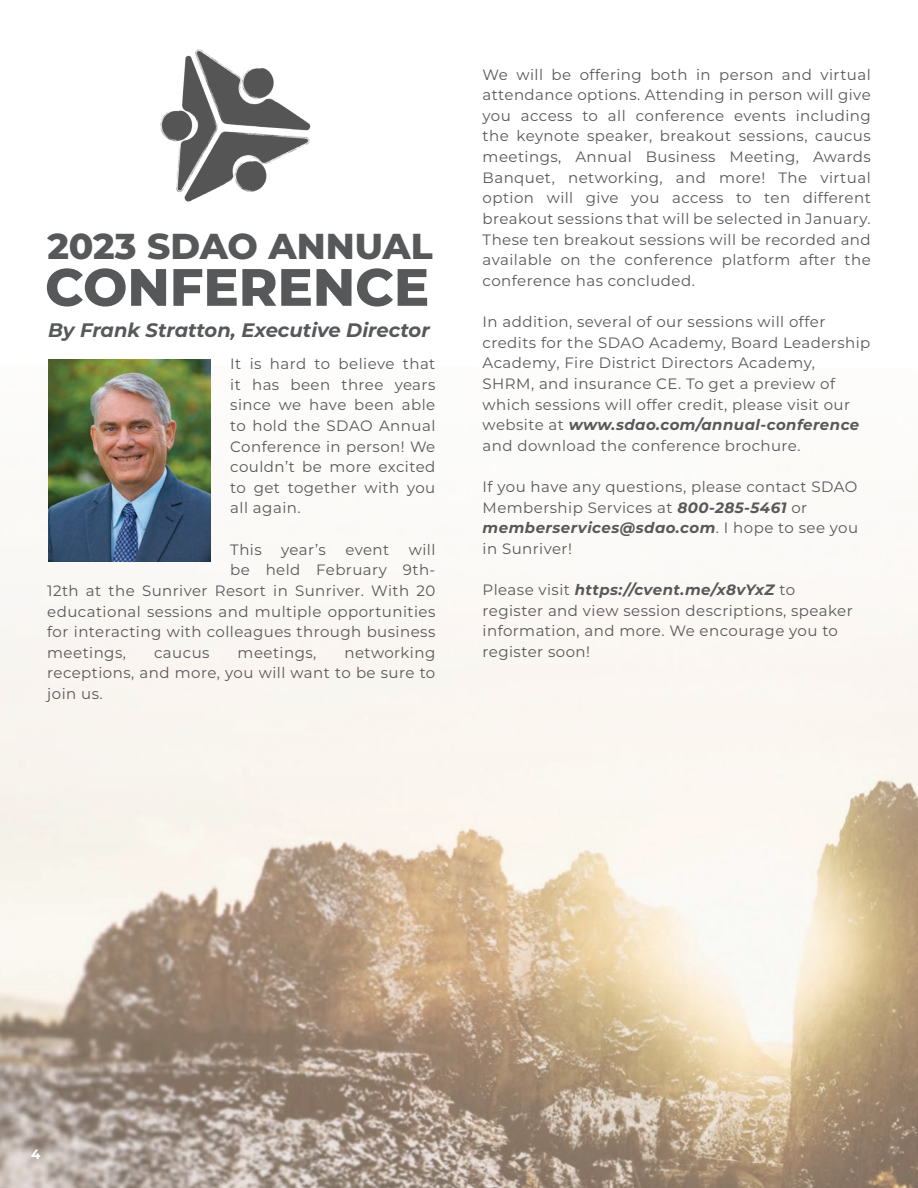
<style>
.page{position:relative;width:918px;height:1188px;background:#fff}
.page>*{position:absolute;margin:0;border:0;box-sizing:border-box;transform-origin:0 0}
.Page_Number_White{font:800 52.5px "Montserrat";color:#57585a}
.Page_Number_White-2{font:800 36px "Montserrat";color:#57585a}
.Page_Number_White-3{font:italic 700 19.5px "Montserrat";color:#57585a}
.t1{font:15px/20.7px "Montserrat";letter-spacing:.03em;color:#57585a;text-align:justify}
.t2{font:700 13.5px "Montserrat";color:#fff}
.s1{font-weight:700;font-style:italic}
</style>
<div class="page">
<img style="left:0;top:365px;width:918px;height:823px">
<img style="left:160px;top:49px;width:151px;height:153px">
<img style="left:48px;top:359px;width:162px;height:203px">
<p class="Page_Number_White-2" style="left:47px;top:220px;width:387px">2023 SDAO ANNUAL</p>
<p class="Page_Number_White" style="left:45px;top:249px;width:386px">CONFERENCE</p>
<p class="Page_Number_White-3" style="left:48px;top:316px;width:383px">By Frank Stratton, Executive Director</p>
<p class="t1" style="left:230px;top:353px;width:207px">It is hard to believe that it has been three years since we have been able to hold the SDAO Annual Conference in person! We couldn’t be more excited to get together with you all again.</p>
<p class="t1" style="left:230px;top:539px;width:33px">This</p>
<p class="t1" style="left:281px;top:539px;width:46px">year’s</p>
<p class="t1" style="left:345px;top:539px;width:45px">event</p>
<p class="t1" style="left:409px;top:539px;width:28px">will</p>
<p class="t1" style="left:230px;top:559px;width:207px">be held February 9th-</p>
<p class="t1" style="left:47px;top:580px;width:390px">12th at the Sunriver Resort in Sunriver. With 20</p>
<p class="t1" style="left:47px;top:600px;width:390px">educational sessions and multiple opportunities</p>
<p class="t1" style="left:47px;top:621px;width:390px">for interacting with colleagues through business</p>
<p class="t1" style="left:47px;top:642px;width:80px">meetings,</p>
<p class="t1" style="left:154px;top:642px;width:57px">caucus</p>
<p class="t1" style="left:238px;top:642px;width:80px">meetings,</p>
<p class="t1" style="left:47px;top:642px;width:390px;text-indent:297px">networking receptions, and more, you will want to be sure to join us.</p>
<p class="t1" style="left:483px;top:63px;width:390px">We will be offering both in person and virtual attendance options. Attending in person will give you access to all conference events including the keynote speaker, breakout sessions, caucus meetings, Annual Business Meeting, Awards Banquet, networking, and more! The virtual option will give you access to ten different breakout sessions that will be selected in January.<br>These ten breakout sessions will be recorded and available on the conference platform after the conference has concluded.</p>
<p class="t1" style="left:483px;top:311px;width:389px;text-align:left">In addition, several of our sessions will offer credits for the SDAO Academy, Board Leadership Academy, Fire District Directors Academy,<br>SHRM, and insurance CE. To get a preview of which sessions will offer credit, please visit our website at <span class="s1">www.sdao.com/annual-conference </span>and download the conference brochure.</p>
<p class="t1" style="left:483px;top:476px;width:377px;text-align:left">If you have any questions, please contact SDAO Membership Services at <span class="s1">800-285-5461</span> or <span class="s1">memberservices@sdao.com</span>. I hope to see you in Sunriver!</p>
<p class="t1" style="left:483px;top:579px;width:372px;text-align:left">Please visit <span class="s1">https://cvent.me/x8vYxZ</span> to register and view session descriptions, speaker information, and more. We encourage you to register soon!</p>
<p class="t2" style="left:31px;top:1145px;width:11px">4</p>
</div>
